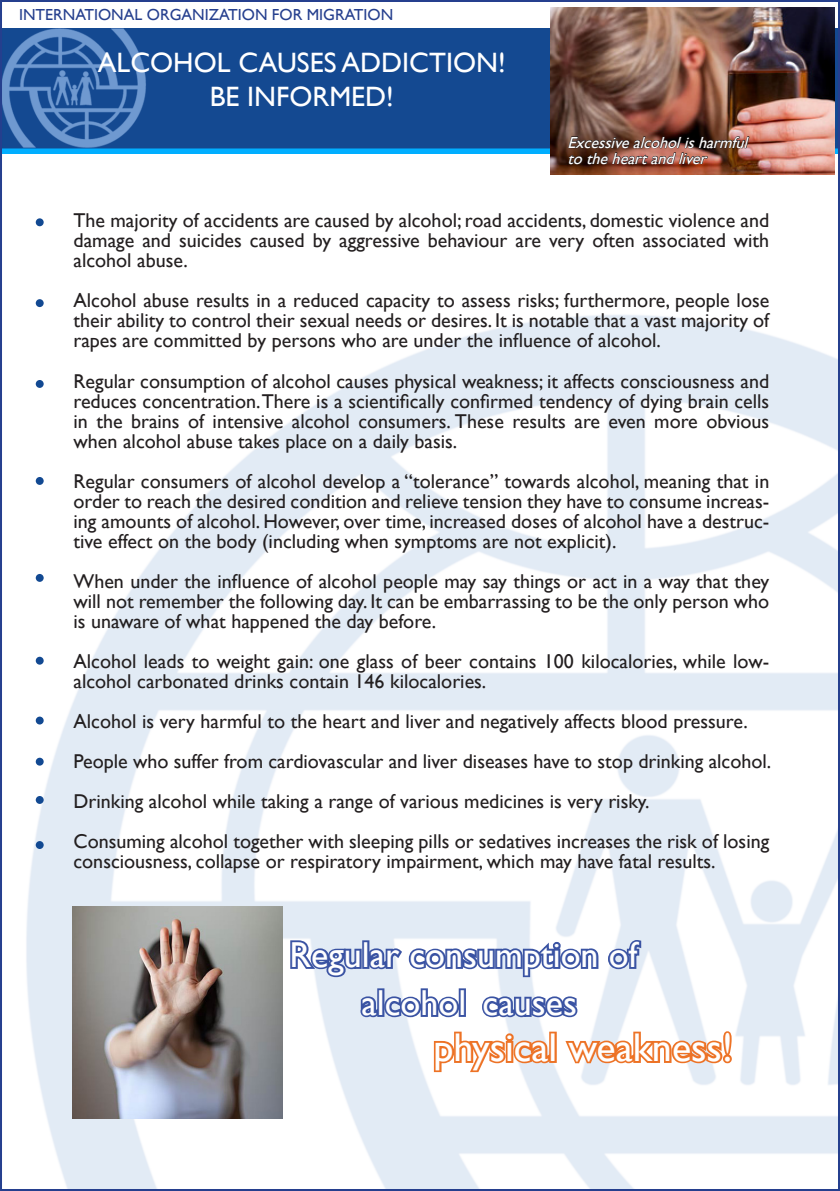
<style>
.page{position:relative;width:840px;height:1191px;background:#fff}
.page>*{position:absolute;margin:0;border:0;box-sizing:border-box;transform-origin:0 0}
.t1{font:40px "Gill Sans";color:#fff}
.t2{font:36px "Gill Sans";color:#fff}
.t3{font:28px "Gill Sans";color:#fff}
.t4{font:20px/20px "Gill Sans";color:#231f20;text-align:justify}
.t5{font:italic 16px/16px "Gill Sans";color:#fff}
.t6{font:16px "Gill Sans";color:#253f8e}
</style>
<div class="page">
<img style="left:3px;top:7px;width:833px;height:1181px">
<img style="left:3px;top:28px;width:833px;height:125px">
<img style="left:550px;top:7px;width:284px;height:167px">
<img style="left:567px;top:136px;width:182px;height:34px">
<div style="left:36px;top:218px;width:8px;height:8px;background:#124992;border-radius:50%"></div>
<div style="left:36px;top:299px;width:8px;height:8px;background:#124992;border-radius:50%"></div>
<div style="left:36px;top:380px;width:8px;height:8px;background:#124992;border-radius:50%"></div>
<div style="left:36px;top:477px;width:8px;height:8px;background:#124992;border-radius:50%"></div>
<div style="left:36px;top:574px;width:8px;height:8px;background:#124992;border-radius:50%"></div>
<div style="left:36px;top:657px;width:8px;height:7px;background:#124992;border-radius:50%"></div>
<div style="left:36px;top:716px;width:8px;height:8px;background:#124992;border-radius:50%"></div>
<div style="left:36px;top:757px;width:8px;height:8px;background:#124992;border-radius:50%"></div>
<div style="left:36px;top:796px;width:8px;height:8px;background:#124992;border-radius:50%"></div>
<div style="left:36px;top:841px;width:8px;height:8px;background:#124992;border-radius:50%"></div>
<img style="left:72px;top:907px;width:210px;height:212px">
<svg style="left:288px;top:937px;width:354px;height:43px"></svg>
<svg style="left:357px;top:986px;width:104px;height:34px"></svg>
<div style="left:458px;top:988px;width:7px;height:29px;border:4px solid #3a53a3"></div>
<svg style="left:479px;top:993px;width:101px;height:27px"></svg>
<svg style="left:431px;top:1029px;width:120px;height:45px"></svg>
<div style="left:549px;top:1031px;width:7px;height:32px;border:4px solid #ed7225"></div>
<svg style="left:562px;top:1029px;width:172px;height:37px"></svg>
<p class="t6" style="left:19px;top:5px;width:375px">INTERNATIONAL ORGANIZATION FOR MIGRATION</p>
<p class="t3" style="left:98px;top:46px;width:409px">ALCOHOL CAUSES ADDICTION!</p>
<p class="t3" style="left:209px;top:80px;width:185px">BE INFORMED!</p>
<p class="t5" style="left:567px;top:135px;width:186px">Excessivealcoholisharmful totheheartandliver</p>
<p class="t4" style="left:73px;top:211px;width:697px">The majority of accidents are caused by alcohol; road accidents, domestic violence and damage and suicides caused by aggressive behaviour are very often associated with alcohol abuse.</p>
<p class="t4" style="left:73px;top:291px;width:697px">Alcohol abuse results in a reduced capacity to assess risks; furthermore, people lose their ability to control their sexual needs or desires. It is notable that a vast majority of rapes are committed by persons who are under the influence of alcohol.</p>
<p class="t4" style="left:73px;top:371px;width:697px">Regular consumption of alcohol causes physical weakness; it affects consciousness and reduces concentration. There is a scientifically confirmed tendency of dying brain cells in the brains of intensive alcohol consumers. These results are even more obvious when alcohol abuse takes place on a daily basis.</p>
<p class="t4" style="left:73px;top:471px;width:697px">Regular consumers of alcohol develop a “tolerance” towards alcohol, meaning that in order to reach the desired condition and relieve tension they have to consume increas&shy;ing amounts of alcohol. However, over time, increased doses of alcohol have a destruc&shy;tive effect on the body (including when symptoms are not explicit).</p>
<p class="t4" style="left:73px;top:571px;width:697px">When under the influence of alcohol people may say things or act in a way that they will not remember the following day. It can be embarrassing to be the only person who is unaware of what happened the day before.</p>
<p class="t4" style="left:73px;top:651px;width:697px">Alcohol leads to weight gain: one glass of beer contains 100 kilocalories, while low&shy;alcohol carbonated drinks contain 146 kilocalories.</p>
<p class="t4" style="left:73px;top:711px;width:675px">Alcohol is very harmful to the heart and liver and negatively affects blood pressure.</p>
<p class="t4" style="left:73px;top:751px;width:699px">People who suffer from cardiovascular and liver diseases have to stop drinking alcohol.</p>
<p class="t4" style="left:73px;top:791px;width:577px">Drinking alcohol while taking a range of various medicines is very risky.</p>
<p class="t4" style="left:73px;top:831px;width:697px">Consuming alcohol together with sleeping pills or sedatives increases the risk of losing consciousness, collapse or respiratory impairment, which may have fatal results.</p>
<p class="t2" style="left:289px;top:933px;width:349px">Regular consumption of</p>
<p class="t2" style="left:361px;top:981px;width:217px">alcohol causes</p>
<p class="t1" style="left:433px;top:1024px;width:300px">physical weakness!</p>
</div>
